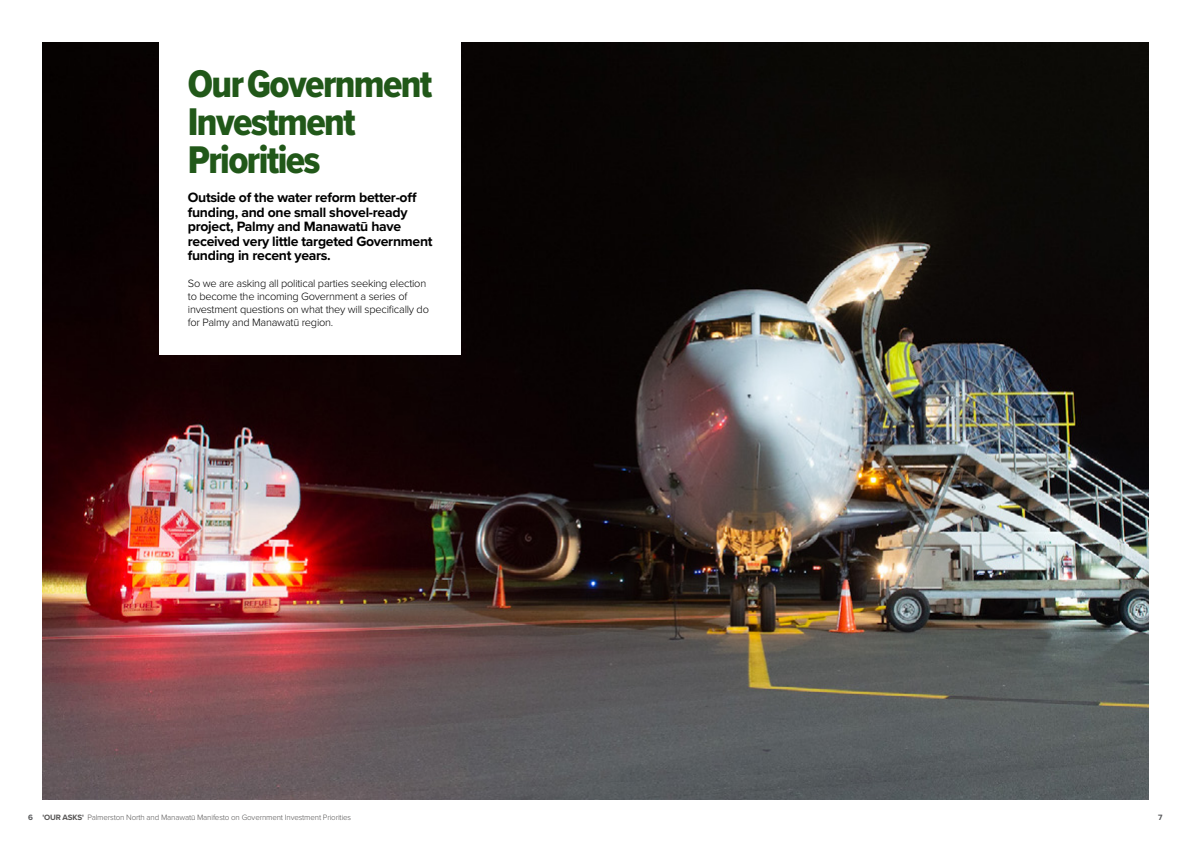
<style>
.page{position:relative;width:1191px;height:842px;background:#fff}
.page>*{position:absolute;margin:0;border:0;box-sizing:border-box;transform-origin:0 0}
.t1{font:40px/38px "Proxima Nova Cond Extrabld";letter-spacing:-.04em;color:#215819}
.t2{font:700 14px/14.5px "Proxima Nova";letter-spacing:-.02em;color:#000}
.t3{font:300 11px/13px "Proxima Nova";letter-spacing:-.02em;color:#000}
.t4{font:300 8px "Proxima Nova";letter-spacing:-.02em;color:#575555}
.t5{font:700 8px "Proxima Nova";color:#58595b}
.s1{font-weight:700;color:#58595b}
.s2{font-weight:700}
</style>
<div class="page">
<img style="left:42px;top:43px;width:1106px;height:756px">
<div style="left:159px;top:38px;width:302px;height:317px;background:#fff"></div>
<h1 class="t1" style="left:188px;top:65px;width:246px">Our Government<br>Investment<br>Priorities</h1>
<p class="t2" style="left:188px;top:190px;width:246px">Outside of the water reform better-off funding, and one small shovel-ready project, Palmy and Manawatū have received very little targeted Government funding in recent years.</p>
<p class="t3" style="left:188px;top:277px;width:243px">So we are asking all political parties seeking election to become the incoming Government a series of investment questions on what they will specifically do for Palmy and Manawatū region.</p>
<p class="t4" style="left:28px;top:811px;width:324px"><span class="s1">6</span> <span class="s2">'OUR ASKS'</span> Palmerston North and Manawatū Manifesto on Government Investment Priorities</p>
<p class="t5" style="left:1158px;top:811px;width:6px">7</p>
</div>
